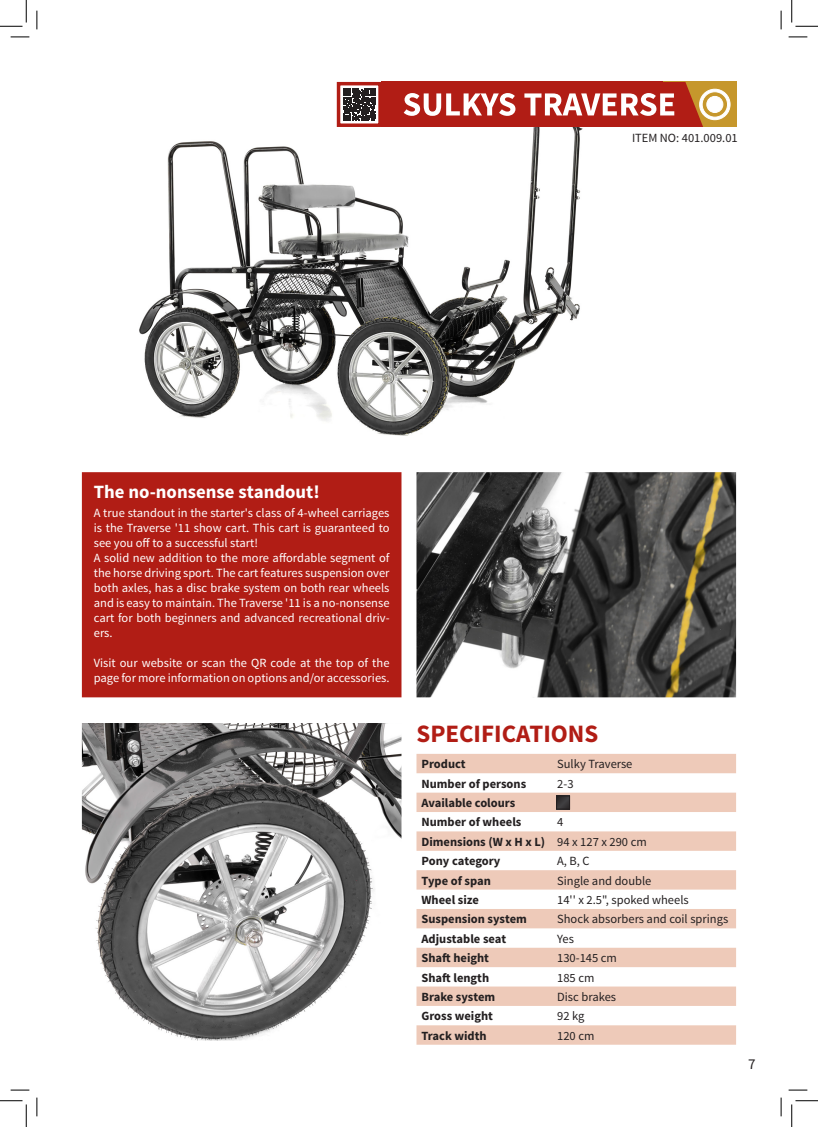
<style>
.page{position:relative;width:818px;height:1127px;background:#fff}
.page>*{position:absolute;margin:0;border:0;box-sizing:border-box;transform-origin:0 0}
.t1{font:700 25px "Source Sans Pro";color:#b11d15}
.t2{font:700 18.75px "Source Sans Pro";color:#fff}
.t3{font:15px "Source Sans Pro";color:#231f20}
.t4{font:12.5px/15px "Source Sans Pro";color:#fff;text-align:justify}
.t5{font:700 12.5px "Source Sans Pro";color:#231f20}
.t6{font:12.5px "Source Sans Pro";color:#231f20}
</style>
<div class="page">
<img style="left:139px;top:127px;width:444px;height:309px">
<div style="left:82px;top:472px;width:319px;height:225px;background:#b11d15"></div>
<img style="left:82px;top:723px;width:319px;height:317px">
<img style="left:416px;top:472px;width:320px;height:225px">
<div style="left:382px;top:82px;width:321px;height:45px;background:#b11d15"></div>
<div style="left:663px;top:82px;width:73px;height:45px;background:#c6972c"></div>
<svg style="left:404px;top:82px;width:326px;height:45px"></svg>
<svg style="left:343px;top:88px;width:33px;height:33px"></svg>
<div style="left:337px;top:82px;width:45px;height:45px;border:3px solid #b11d15"></div>
<svg style="left:416px;top:754px;width:320px;height:290px;fill:#eecab9"></svg>
<svg style="left:558px;top:797px;width:10px;height:10px"></svg>
<div style="left:556px;top:795px;width:14px;height:14px;border:1px solid #231f20"></div>
<svg style="left:11px;top:36px;width:18px;height:2px"></svg>
<svg style="left:788px;top:36px;width:19px;height:2px"></svg>
<svg style="left:11px;top:1089px;width:18px;height:1px"></svg>
<svg style="left:788px;top:1089px;width:19px;height:1px"></svg>
<svg style="left:36px;top:11px;width:2px;height:18px"></svg>
<svg style="left:36px;top:1097px;width:2px;height:18px"></svg>
<svg style="left:780px;top:11px;width:2px;height:18px"></svg>
<svg style="left:780px;top:1097px;width:2px;height:18px"></svg>
<svg style="left:0;top:0;width:27px;height:27px"></svg>
<svg style="left:0;top:1100px;width:27px;height:26px"></svg>
<svg style="left:791px;top:0;width:27px;height:27px"></svg>
<svg style="left:791px;top:1100px;width:27px;height:26px"></svg>
<p class="t6" style="left:632px;top:130px;width:107px">ITEM NO: 401.009.01</p>
<p class="t2" style="left:94px;top:480px;width:227px">The no-nonsense standout!</p>
<p class="t4" style="left:94px;top:505px;width:297px">A true standout in the starter's class of 4-wheel carriages is the Traverse '11 show cart. This cart is guaranteed to see you off to a successful start!</p>
<p class="t4" style="left:94px;top:550px;width:297px">A solid new addition to the more affordable segment of the horse driving sport. The cart features suspension over both axles, has a disc brake system on both rear wheels and is easy to maintain. The Traverse '11 is a no-nonsense cart for both beginners and advanced recreational driv&shy;ers.</p>
<p class="t4" style="left:94px;top:655px;width:297px">Visit our website or scan the QR code at the top of the page for more information on options and/or accessories.</p>
<p class="t1" style="left:416px;top:718px;width:183px">SPECIFICATIONS</p>
<p class="t5" style="left:421px;top:755px;width:46px">Product</p>
<p class="t6" style="left:557px;top:756px;width:77px">Sulky Traverse</p>
<p class="t5" style="left:421px;top:775px;width:106px">Number of persons</p>
<p class="t6" style="left:557px;top:775px;width:18px">2-3</p>
<p class="t5" style="left:421px;top:794px;width:95px">Available colours</p>
<p class="t5" style="left:421px;top:814px;width:101px">Number of wheels</p>
<p class="t6" style="left:557px;top:814px;width:8px">4</p>
<p class="t5" style="left:421px;top:833px;width:125px">Dimensions (W x H x L)</p>
<p class="t6" style="left:557px;top:833px;width:91px">94 x 127 x 290 cm</p>
<p class="t5" style="left:421px;top:852px;width:80px">Pony category</p>
<p class="t6" style="left:557px;top:853px;width:34px">A, B, C</p>
<p class="t5" style="left:421px;top:872px;width:71px">Type of span</p>
<p class="t6" style="left:557px;top:872px;width:96px">Single and double</p>
<p class="t5" style="left:421px;top:891px;width:59px">Wheel size</p>
<p class="t6" style="left:557px;top:891px;width:133px">14'' x 2.5", spoked wheels</p>
<p class="t5" style="left:421px;top:910px;width:107px">Suspension system</p>
<p class="t6" style="left:557px;top:911px;width:173px">Shock absorbers and coil springs</p>
<p class="t5" style="left:421px;top:930px;width:86px">Adjustable seat</p>
<p class="t6" style="left:557px;top:930px;width:18px">Yes</p>
<p class="t5" style="left:421px;top:949px;width:69px">Shaft height</p>
<p class="t6" style="left:557px;top:950px;width:61px">130-145 cm</p>
<p class="t5" style="left:421px;top:969px;width:69px">Shaft length</p>
<p class="t6" style="left:557px;top:969px;width:39px">185 cm</p>
<p class="t5" style="left:421px;top:988px;width:75px">Brake system</p>
<p class="t6" style="left:557px;top:988px;width:60px">Disc brakes</p>
<p class="t5" style="left:421px;top:1007px;width:73px">Gross weight</p>
<p class="t6" style="left:557px;top:1008px;width:29px">92 kg</p>
<p class="t5" style="left:421px;top:1027px;width:67px">Track width</p>
<p class="t6" style="left:557px;top:1027px;width:39px">120 cm</p>
<p class="t3" style="left:748px;top:1054px;width:9px">7</p>
</div>
